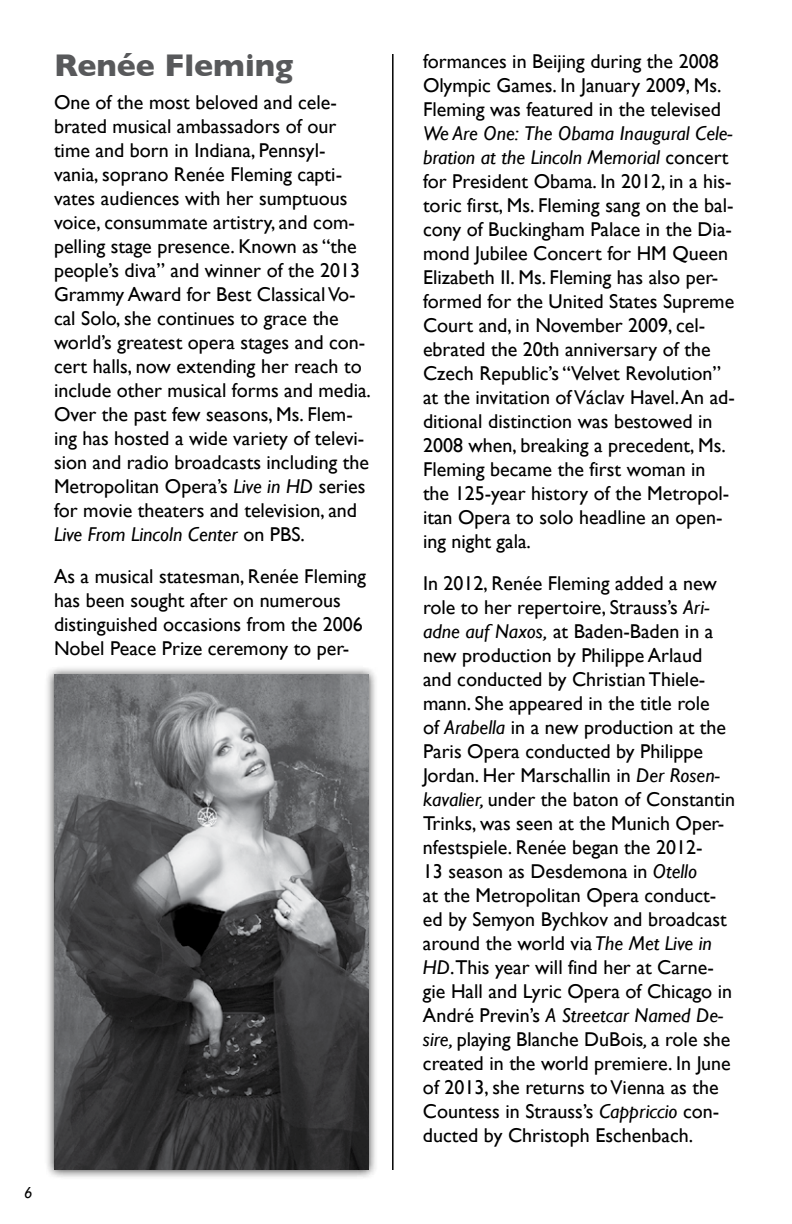
<style>
.page{position:relative;width:792px;height:1224px;background:#fff}
.page>*{position:absolute;margin:0;border:0;box-sizing:border-box;transform-origin:0 0}
.t1{font:700 32px "Gill Sans";color:#58595b}
.t2{font:20px/24px "Gill Sans";color:#000}
.t3{font:italic 16px "Gill Sans";color:#000}
.s1{font-style:italic}
</style>
<div class="page">
<hr style="left:392px;top:54px;width:2px;height:1116px;background:#000">
<div style="left:45px;top:666px;width:334px;height:514px;background:#000;opacity:.75"></div>
<img style="left:54px;top:675px;width:315px;height:495px">
<h1 class="t1" style="left:54px;top:46px;width:241px">Renée Fleming</h1>
<p class="t2" style="left:54px;top:90px;width:319px">One of the most beloved and cele&shy;brated musical ambassadors of our time and born in Indiana, Pennsyl&shy;vania, soprano Renée Fleming capti&shy;vates audiences with her sumptuous voice, consummate artistry, and com&shy;pelling stage presence. Known as “the people’s diva” and winner of the 2013<br>Grammy Award for Best Classical Vo&shy;cal Solo, she continues to grace the world’s greatest opera stages and con&shy;cert halls, now extending her reach to include other musical forms and media.<br>Over the past few seasons, Ms. Flem&shy;ing has hosted a wide variety of televi&shy;sion and radio broadcasts including the Metropolitan Opera’s <span class="s1">Live in HD</span> series for movie theaters and television, and <span class="s1">Live From Lincoln Center</span> on PBS.</p>
<p class="t2" style="left:54px;top:564px;width:314px">As a musical statesman, Renée Fleming has been sought after on numerous distinguished occasions from the 2006<br>Nobel Peace Prize ceremony to per-</p>
<p class="t3" style="left:24px;top:1184px;width:10px">6</p>
<p class="t2" style="left:423px;top:49px;width:300px">formances in Beijing during the 2008<br>Olympic Games. In January 2009, Ms.<br>Fleming was featured in the televised</p>
<p class="t2" style="left:423px;top:121px;width:313px"><span class="s1">We Are One: The Obama Inaugural Cele&shy;bration at the Lincoln Memorial</span> concert for President Obama. In 2012, in a his&shy;toric first, Ms. Fleming sang on the bal&shy;cony of Buckingham Palace in the Dia&shy;mond Jubilee Concert for HM Queen Elizabeth II. Ms. Fleming has also per&shy;formed for the United States Supreme Court and, in November 2009, cel&shy;ebrated the 20th anniversary of the Czech Republic’s “Velvet Revolution” at the invitation of Václav Havel. An ad&shy;ditional distinction was bestowed in 2008 when, breaking a precedent, Ms.<br>Fleming became the first woman in the 125-year history of the Metropol&shy;itan Opera to solo headline an open&shy;ing night gala.</p>
<p class="t2" style="left:423px;top:571px;width:314px">In 2012, Renée Fleming added a new role to her repertoire, Strauss’s <span class="s1">Ari&shy;adne auf Naxos,</span> at Baden-Baden in a new production by Philippe Arlaud and conducted by Christian Thiele&shy;mann. She appeared in the title role<br>of <span class="s1">Arabella</span> in a new production at the Paris Opera conducted by Philippe Jordan. Her Marschallin in <span class="s1">Der Rosen&shy;kavalier,</span> under the baton of Constantin Trinks, was seen at the Munich Oper&shy;nfestspiele. Renée began the 2012-<br>13 season as Desdemona in <span class="s1">Otello<br></span>at the Metropolitan Opera conduct&shy;ed by Semyon Bychkov and broadcast around the world via <span class="s1">The Met Live in HD</span>.This year will find her at Carne&shy;gie Hall and Lyric Opera of Chicago in André Previn’s <span class="s1">A Streetcar Named De&shy;sire,</span> playing Blanche DuBois<span class="s1">,</span> a role she created in the world premiere. In June of 2013, she returns to Vienna as the Countess in Strauss’s <span class="s1">Cappriccio</span> con&shy;ducted by Christoph Eschenbach.</p>
</div>
